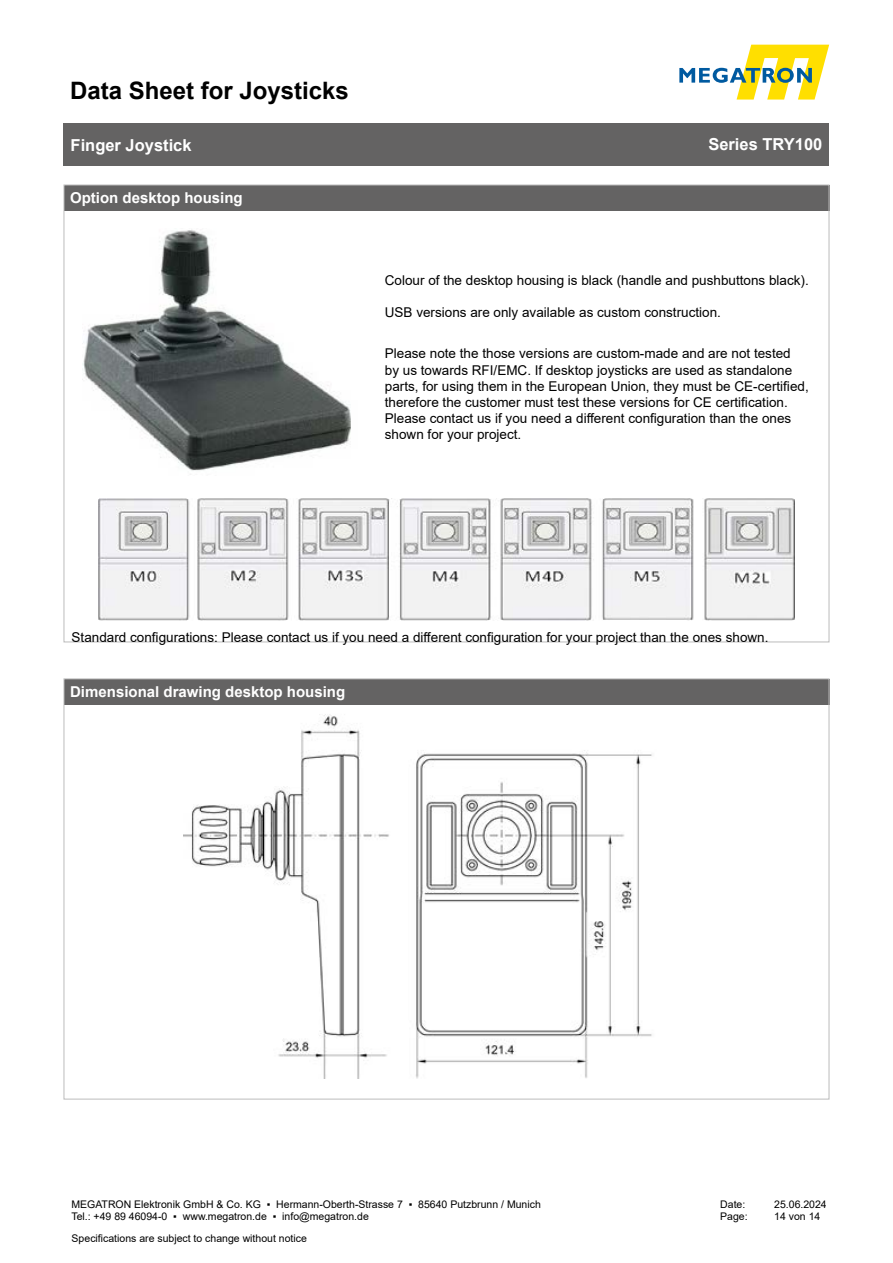
<style>
.page{position:relative;width:893px;height:1263px;background:#fff}
.page>*{position:absolute;margin:0;border:0;box-sizing:border-box;transform-origin:0 0}
.t1{font:700 24px "Arial";color:#000}
.t2{font:700 16.5px "Arial";color:#fff}
.t3{font:700 15px "Arial";color:#fff}
.t4{font:13.5px/16.2px "Arial";color:#000}
.t5{font:10.5px/12.6px "Arial";color:#000}
</style>
<div class="page">
<svg style="left:679px;top:45px;width:150px;height:55px"></svg>
<div style="left:64px;top:123px;width:765px;height:43px;background:#646363"></div>
<img style="left:83px;top:230px;width:268px;height:245px">
<div style="left:64px;top:185px;width:765px;height:26px;background:#646363"></div>
<img style="left:99px;top:499px;width:695px;height:122px">
<div style="left:64px;top:679px;width:765px;height:25px;background:#646363"></div>
<img style="left:183px;top:714px;width:469px;height:364px">
<h1 class="t1" style="left:70px;top:73px;width:280px">Data Sheet for Joysticks</h1>
<p class="t2" style="left:71px;top:133px;width:123px">Finger Joystick</p>
<p class="t2" style="left:708px;top:133px;width:116px">Series TRY100</p>
<p class="t3" style="left:70px;top:188px;width:174px">Option desktop housing</p>
<p class="t4" style="left:385px;top:272px;width:425px">Colour of the desktop housing is black (handle and pushbuttons black).</p>
<p class="t4" style="left:385px;top:304px;width:338px">USB versions are only available as custom construction.</p>
<p class="t4" style="left:385px;top:345px;width:425px">Please note the those versions are custom-made and are not tested<br>by us towards RFI/EMC. If desktop joysticks are used as standalone parts, for using them in the European Union, they must be CE-certified, therefore the customer must test these versions for CE certification.</p>
<p class="t4" style="left:385px;top:410px;width:408px">Please contact us if you need a different configuration than the ones shown for your project.</p>
<p class="t4" style="left:72px;top:629px;width:698px">Standard configurations: Please contact us if you need a different configuration for your project than the ones shown.</p>
<p class="t3" style="left:70px;top:681px;width:277px">Dimensional drawing desktop housing</p>
<p class="t5" style="left:71px;top:1198px;width:471px">MEGATRON Elektronik GmbH &amp; Co. KG ▪ Hermann-Oberth-Strasse 7 ▪ 85640 Putzbrunn / Munich<br>Tel.: +49 89 46094-0 ▪ www.megatron.de ▪ info@megatron.de</p>
<p class="t5" style="left:720px;top:1198px;width:27px">Date:</p>
<p class="t5" style="left:774px;top:1198px;width:54px">25.06.2024</p>
<p class="t5" style="left:720px;top:1210px;width:29px">Page:</p>
<p class="t5" style="left:774px;top:1210px;width:48px">14 von 14</p>
<p class="t5" style="left:72px;top:1232px;width:237px">Specifications are subject to change without notice</p>
</div>
